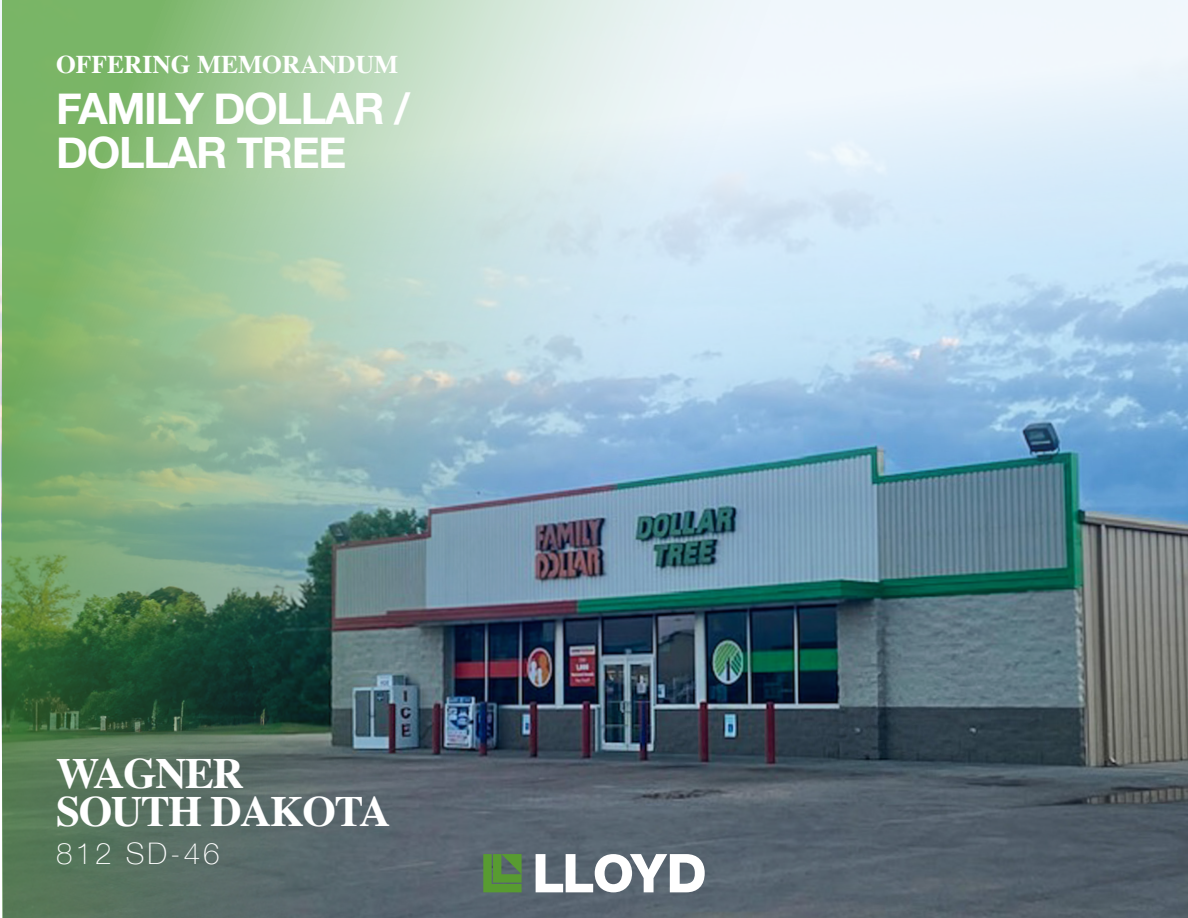
<style>
.page{position:relative;width:1188px;height:918px;background:#fff}
.page>*{position:absolute;margin:0;border:0;box-sizing:border-box;transform-origin:0 0}
.t1{font:700 43.2px "Helvetica Neue";letter-spacing:-.03em;color:#fff}
.t2{font:700 43.2px "Times";letter-spacing:-.03em;color:#fff}
.t3{font:100 29.7px "Helvetica Neue";letter-spacing:.1em;color:#fff}
.t4{font:700 25.5px "Times";color:#fff}
</style>
<div class="page">
<img style="left:2px;top:0;width:1186px;height:918px">
<svg style="left:483px;top:854px;width:39px;height:38px"></svg>
<svg style="left:536px;top:854px;width:169px;height:38px"></svg>
<p class="t4" style="left:56px;top:40px;width:344px">OFFERING MEMORANDUM</p>
<p class="t1" style="left:56px;top:74px;width:355px">FAMILY DOLLAR /</p>
<p class="t1" style="left:56px;top:119px;width:292px">DOLLAR TREE</p>
<p class="t2" style="left:56px;top:732px;width:189px">WAGNER</p>
<p class="t2" style="left:56px;top:770px;width:336px">SOUTH DAKOTA</p>
<p class="t3" style="left:56px;top:831px;width:165px">812 SD-46</p>
</div>
